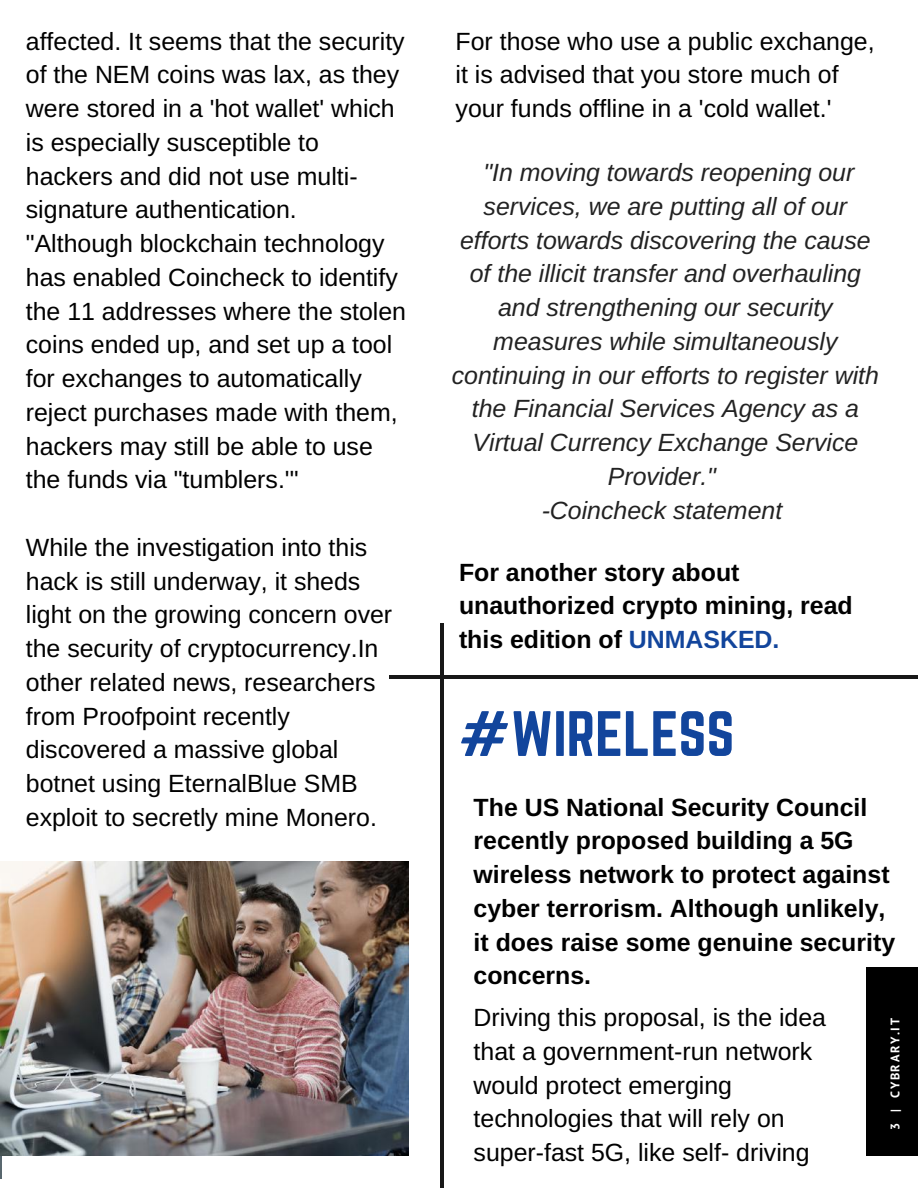
<style>
.page{position:relative;width:918px;height:1188px;background:#fff}
.page>*{position:absolute;margin:0;border:0;box-sizing:border-box;transform-origin:0 0}
.t1{font:55.95px "Norwester";color:#12459c}
.t2{font:24.9px/33.8px "Arimo";color:#000}
.t3{font:italic 24.9px/33.8px "Arimo";color:#222;text-align:center}
.t4{font:700 24.9px/33.8px "Arimo";color:#000}
.t5{font:700 12.45px "PT Sans";letter-spacing:.13em;color:#fff}
.s1{color:#12459c}
</style>
<div class="page">
<hr style="left:389px;top:675px;width:529px;height:3px;background:#181818">
<div style="left:866px;top:968px;width:52px;height:188px;background:#000"></div>
<img style="left:0;top:861px;width:1px;height:318px">
<hr style="left:441px;top:623px;width:3px;height:565px;background:#181818">
<img style="left:0;top:862px;width:408px;height:293px">
<p class="t2" style="left:26px;top:24px;width:382px">affected. It seems that the security of the NEM coins was lax, as they were stored in a 'hot wallet' which is especially susceptible to hackers and did not use multi&shy;signature authentication. "Although blockchain technology has enabled Coincheck to identify the 11 addresses where the stolen coins ended up, and set up a tool for exchanges to automatically reject purchases made with them, hackers may still be able to use the funds via "tumblers.'"</p>
<p class="t2" style="left:26px;top:530px;width:368px">While the investigation into this hack is still underway, it sheds light on the growing concern over the security of cryptocurrency.In other related news, researchers from Proofpoint recently discovered a massive global botnet using EternalBlue SMB exploit to secretly mine Monero.</p>
<p class="t2" style="left:456px;top:24px;width:420px">For those who use a public exchange, it is advised that you store much of your funds offline in a 'cold wallet.'</p>
<p class="t3" style="left:452px;top:156px;width:429px">"In moving towards reopening our services, we are putting all of our efforts towards discovering the cause of the illicit transfer and overhauling and strengthening our security measures while simultaneously continuing in our efforts to register with the Financial Services Agency as a<br>Virtual Currency Exchange Service<br>Provider."<br>-Coincheck statement</p>
<p class="t4" style="left:459px;top:555px;width:395px">For another story about unauthorized crypto mining, read this edition of <span class="s1">UNMASKED.</span></p>
<h1 class="t1" style="left:458px;top:707px;width:278px">#WIRELESS</h1>
<p class="t4" style="left:474px;top:790px;width:423px">The US National Security Council recently proposed building a 5G wireless network to protect against cyber terrorism. Although unlikely, it does raise some genuine security concerns.</p>
<p class="t2" style="left:474px;top:1000px;width:354px">Driving this proposal, is the idea that a government-run network would protect emerging technologies that will rely on super-fast 5G, like self- driving</p>
<p class="t5" style="left:887px;top:1130px;width:113px;rotate:-90deg">3 | CYBRARY.IT</p>
</div>
